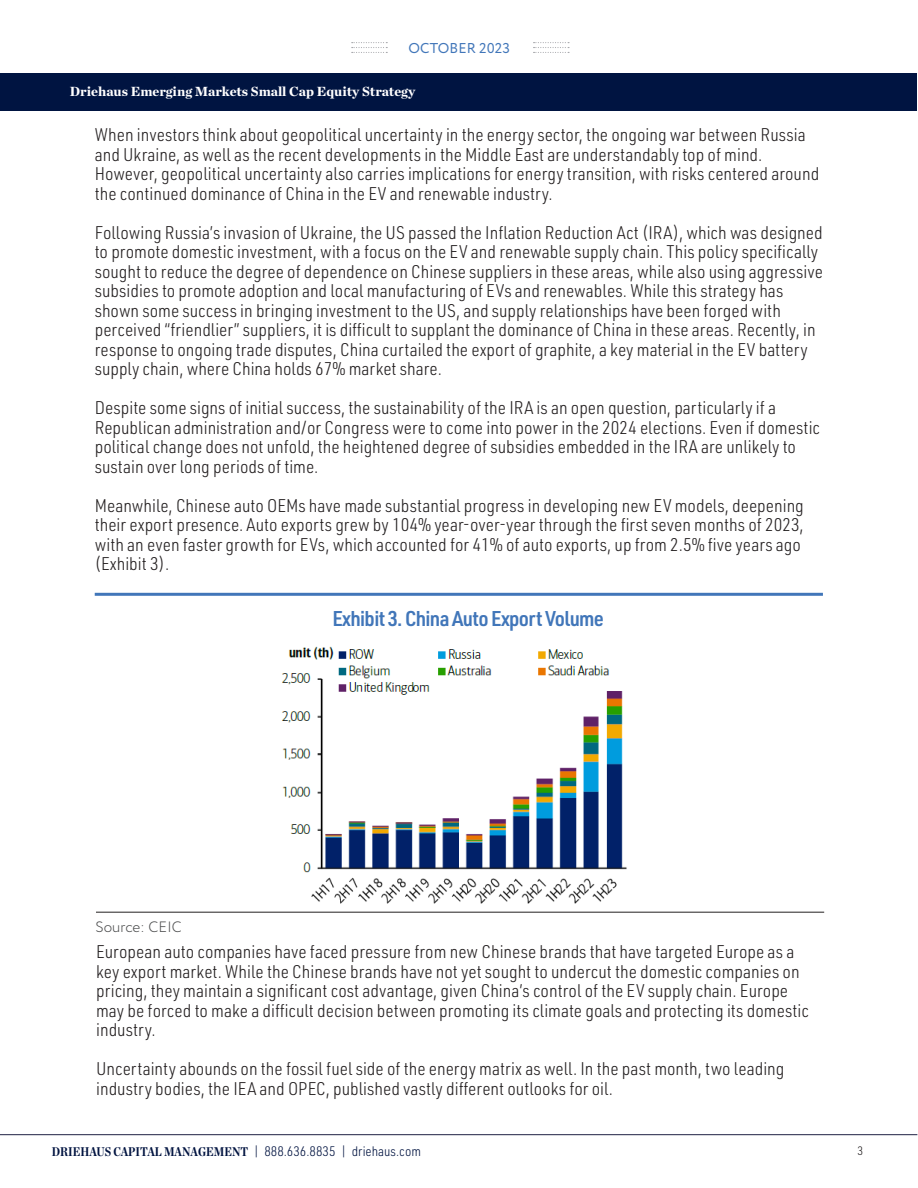
<style>
.page{position:relative;width:918px;height:1188px;background:#fff}
.page>*{position:absolute;margin:0;border:0;box-sizing:border-box;transform-origin:0 0}
.t1{font:600 21px "URWDIN Semi Cond";letter-spacing:-.03em;color:#4176b9}
.t2{font:300 18px/19.5px "URWDIN Semi Cond";color:#231f20}
.t3{font:300 15px "Circe";color:#4b4c4d}
.t4{font:14.25px "Circe";letter-spacing:.01em;color:#4176b9}
.t5{font:300 13.5px "URWDIN Semi Cond";color:#001340}
.t6{font:900 13.5px "Chronicle Deck";color:#fff}
.t7{font:300 12px "URWDIN Semi Cond";color:#231f20}
.s1{font-family:"Chronicle Deck Cond";font-weight:700;font-size:12.75px}
</style>
<div class="page">
<div style="left:0;top:73px;width:917px;height:38px;background:#001441"></div>
<svg style="left:352px;top:42px;width:35px;height:11px"></svg>
<svg style="left:534px;top:42px;width:35px;height:11px"></svg>
<hr style="left:95px;top:593px;width:728px;height:3px;background:#4176b9">
<hr style="left:96px;top:912px;width:728px;height:1px;background:#231f20">
<hr style="left:0;top:1134px;width:917px;height:1px;background:#1f2043">
<img style="left:282px;top:646px;width:345px;height:258px">
<p class="t4" style="left:408px;top:39px;width:103px">OCTOBER 2023</p>
<p class="t6" style="left:70px;top:80px;width:347px">Driehaus Emerging Markets Small Cap Equity Strategy</p>
<p class="t2" style="left:95px;top:125px;width:726px">When investors think about geopolitical uncertainty in the energy sector, the ongoing war between Russia and Ukraine, as well as the recent developments in the Middle East are understandably top of mind.<br>However, geopolitical uncertainty also carries implications for energy transition, with risks centered around the continued dominance of China in the EV and renewable industry.</p>
<p class="t2" style="left:95px;top:222px;width:730px">Following Russia’s invasion of Ukraine, the US passed the Inflation Reduction Act (IRA), which was designed to promote domestic investment, with a focus on the EV and renewable supply chain. This policy specifically sought to reduce the degree of dependence on Chinese suppliers in these areas, while also using aggressive subsidies to promote adoption and local manufacturing of EVs and renewables. While this strategy has shown some success in bringing investment to the US, and supply relationships have been forged with perceived “friendlier” suppliers, it is difficult to supplant the dominance of China in these areas. Recently, in response to ongoing trade disputes, China curtailed the export of graphite, a key material in the EV battery supply chain, where China holds 67% market share.</p>
<p class="t2" style="left:95px;top:398px;width:727px">Despite some signs of initial success, the sustainability of the IRA is an open question, particularly if a Republican administration and/or Congress were to come into power in the 2024 elections. Even if domestic political change does not unfold, the heightened degree of subsidies embedded in the IRA are unlikely to sustain over long periods of time.</p>
<p class="t2" style="left:95px;top:495px;width:711px">Meanwhile, Chinese auto OEMs have made substantial progress in developing new EV models, deepening their export presence. Auto exports grew by 104% year-over-year through the first seven months of 2023, with an even faster growth for EVs, which accounted for 41% of auto exports, up from 2.5% five years ago (Exhibit 3).</p>
<p class="t3" style="left:96px;top:917px;width:88px">Source: CEIC</p>
<p class="t1" style="left:332px;top:604px;width:273px">Exhibit 3. China Auto Export Volume</p>
<p class="t2" style="left:96px;top:941px;width:714px">European auto companies have faced pressure from new Chinese brands that have targeted Europe as a key export market. While the Chinese brands have not yet sought to undercut the domestic companies on pricing, they maintain a significant cost advantage, given China’s control of the EV supply chain. Europe may be forced to make a difficult decision between promoting its climate goals and protecting its domestic industry.</p>
<p class="t2" style="left:96px;top:1058px;width:690px">Uncertainty abounds on the fossil fuel side of the energy matrix as well. In the past month, two leading industry bodies, the IEA and OPEC, published vastly different outlooks for oil.</p>
<p class="t5" style="left:52px;top:1142px;width:371px"><span class="s1">DRIEHAUS CAPITAL MANAGEMENT</span> | 888.636.8835 | driehaus.com</p>
<p class="t7" style="left:858px;top:1143px;width:7px">3</p>
</div>
